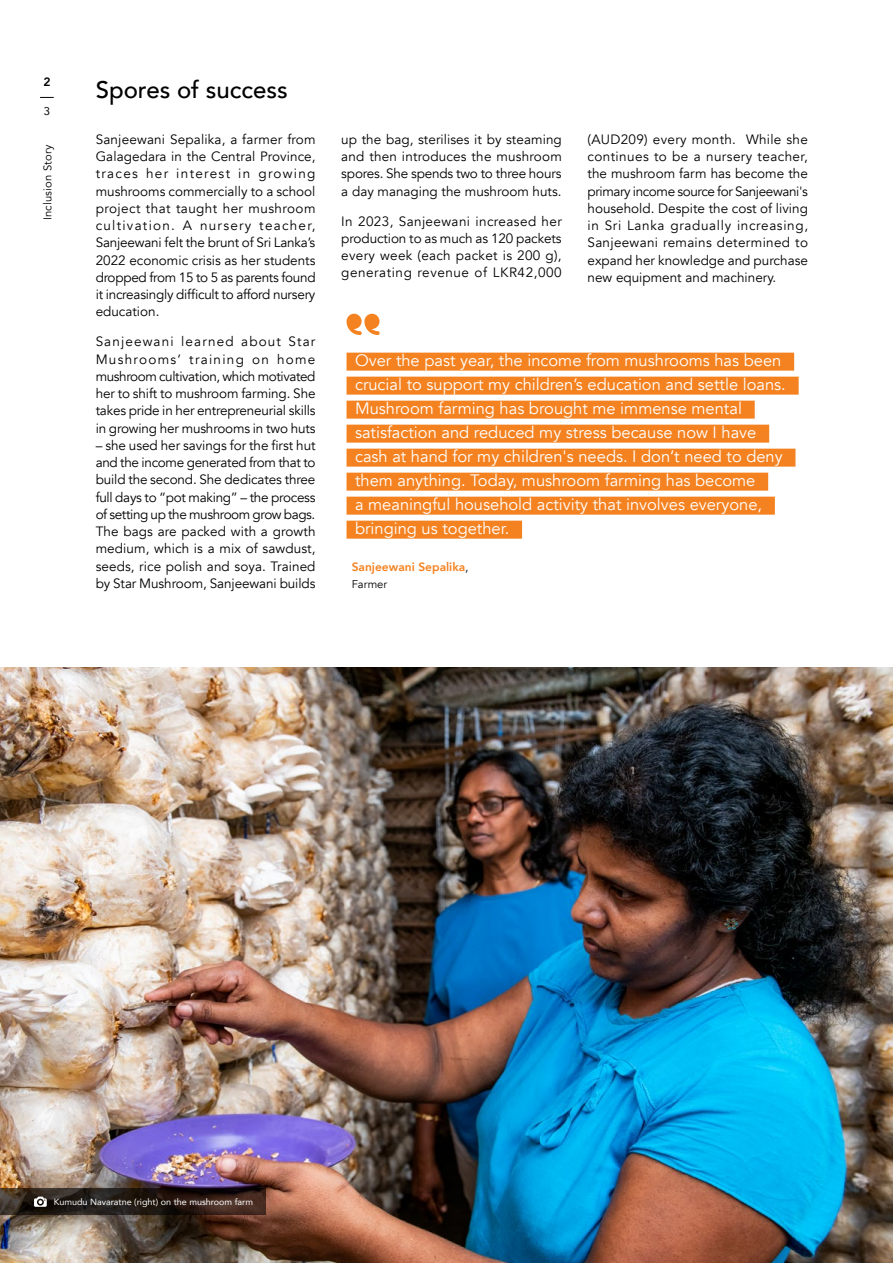
<style>
.page{position:relative;width:893px;height:1263px;background:#fff}
.page>*{position:absolute;margin:0;border:0;box-sizing:border-box;transform-origin:0 0}
.t1{font:500 24px "Avenir";color:#000}
.t2{font:16.5px/24px "Avenir";color:#fff}
.t3{font:13.5px/17.2px "Avenir";color:#000;text-align:justify}
.t4{font:800 12px "Avenir";color:#f58220}
.t5{font:800 12px "Avenir";color:#000}
.t6{font:11.25px "Avenir";letter-spacing:.015em;color:#000}
.t7{font:11.25px "Avenir";color:#000}
.t8{font:9px "Avenir";color:#fff}
.s1{font-weight:400;color:#000}
</style>
<div class="page">
<svg style="left:40px;top:97px;width:14px;height:1px"></svg>
<div style="left:347px;top:353px;width:447px;height:18px;background:#f58220"></div>
<div style="left:347px;top:377px;width:452px;height:18px;background:#f58220"></div>
<div style="left:347px;top:401px;width:408px;height:18px;background:#f58220"></div>
<div style="left:347px;top:425px;width:422px;height:18px;background:#f58220"></div>
<div style="left:347px;top:449px;width:448px;height:18px;background:#f58220"></div>
<div style="left:347px;top:473px;width:421px;height:18px;background:#f58220"></div>
<div style="left:347px;top:497px;width:428px;height:18px;background:#f58220"></div>
<div style="left:347px;top:521px;width:175px;height:18px;background:#f58220"></div>
<svg style="left:347px;top:314px;width:33px;height:21px"></svg>
<img style="left:0;top:668px;width:893px;height:595px">
<svg style="left:0;top:1188px;width:266px;height:27px;background:#2a1e18"></svg>
<svg style="left:34px;top:1196px;width:13px;height:11px"></svg>
<p class="t5" style="left:43px;top:77px;width:9px">2</p>
<p class="t7" style="left:44px;top:105px;width:8px">3</p>
<p class="t6" style="left:43px;top:220px;width:77px;rotate:-90deg">Inclusion Story</p>
<p class="t3" style="left:96px;top:132px;width:221px">Sanjeewani Sepalika, a farmer from Galagedara in the Central Province, traces her interest in growing mushrooms commercially to a school project that taught her mushroom cultivation. A nursery teacher, Sanjeewani felt the brunt of Sri Lanka’s 2022 economic crisis as her students dropped from 15 to 5 as parents found it increasingly difficult to afford nursery education.</p>
<p class="t3" style="left:96px;top:334px;width:221px">Sanjeewani learned about Star Mushrooms’ training on home mushroom cultivation, which motivated her to shift to mushroom farming. She takes pride in her entrepreneurial skills in growing her mushrooms in two huts</p>
<p class="t3" style="left:96px;top:437px;width:221px">– she used her savings for the first hut and the income generated from that to build the second. She dedicates three full days to “pot making” – the process of setting up the mushroom grow bags.<br>The bags are packed with a growth medium, which is a mix of sawdust, seeds, rice polish and soya. Trained by Star Mushroom, Sanjeewani builds</p>
<h1 class="t1" style="left:96px;top:69px;width:194px">Spores of success</h1>
<p class="t3" style="left:341px;top:132px;width:222px">up the bag, sterilises it by steaming and then introduces the mushroom spores. She spends two to three hours a day managing the mushroom huts.</p>
<p class="t3" style="left:341px;top:214px;width:222px">In 2023, Sanjeewani increased her production to as much as 120 packets every week (each packet is 200 g), generating revenue of LKR42,000</p>
<p class="t3" style="left:587px;top:132px;width:222px">(AUD209) every month. While she continues to be a nursery teacher, the mushroom farm has become the primary income source for Sanjeewani's household. Despite the cost of living in Sri Lanka gradually increasing, Sanjeewani remains determined to expand her knowledge and purchase new equipment and machinery.</p>
<p class="t2" style="left:355px;top:350px;width:432px">Over the past year, the income from mushrooms has been crucial to support my children’s education and settle loans.<br>Mushroom farming has brought me immense mental satisfaction and reduced my stress because now I have cash at hand for my children's needs. I don’t need to deny them anything. Today, mushroom farming has become<br>a meaningful household activity that involves everyone, bringing us together.</p>
<p class="t4" style="left:352px;top:562px;width:118px">Sanjeewani Sepalika<span class="s1">,</span></p>
<p class="t6" style="left:352px;top:579px;width:37px">Farmer</p>
<p class="t8" style="left:54px;top:1195px;width:201px">Kumudu Navaratne (right) on the mushroom farm</p>
</div>
